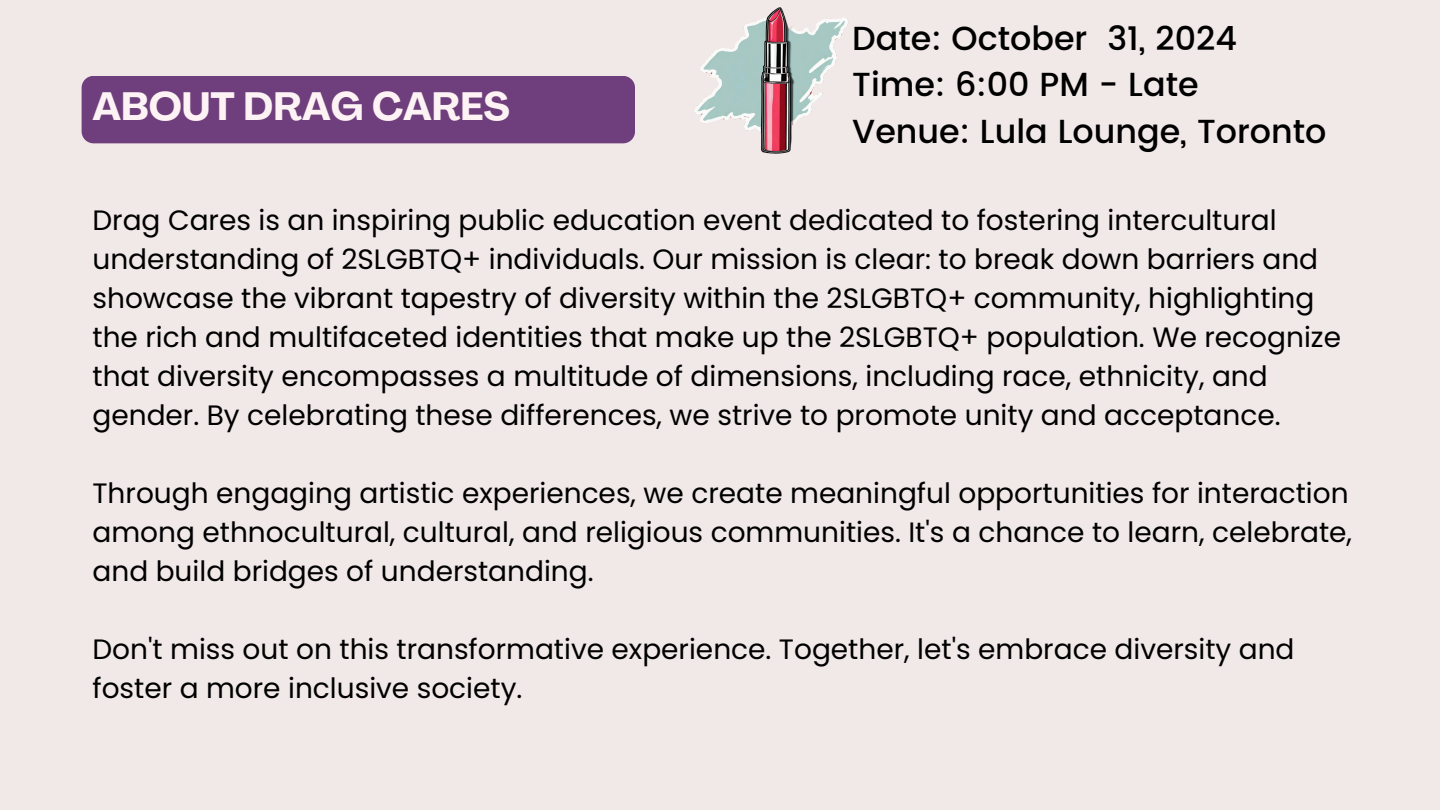
<style>
.page{position:relative;width:1440px;height:810px;background:#f1e8e8}
.page>*{position:absolute;margin:0;border:0;box-sizing:border-box;transform-origin:0 0}
.t1{font:700 39px "Agrandir";color:#fef3f4}
.t2{font:500 33.3px/46.5px "Poppins";color:#000}
.t3{font:28px/39px "Poppins";color:#000}
</style>
<div class="page">
<div style="left:82px;top:76px;width:553px;height:67px;background:#6f3e7c"></div>
<img style="left:694px;top:7px;width:154px;height:147px">
<p class="t1" style="left:92px;top:90px;width:419px">ABOUT DRAG CARES</p>
<p class="t2" style="left:852px;top:15px;width:476px">Date: October 31, 2024<br>Time: 6:00 PM - Late<br>Venue: Lula Lounge, Toronto</p>
<h1 class="t3" style="left:92px;top:201px;width:1250px">Drag Cares is an inspiring public education event dedicated to fostering intercultural understanding of 2SLGBTQ+ individuals. Our mission is clear: to break down barriers and showcase the vibrant tapestry of diversity within the 2SLGBTQ+ community, highlighting the rich and multifaceted identities that make up the 2SLGBTQ+ population. We recognize that diversity encompasses a multitude of dimensions, including race, ethnicity, and gender. By celebrating these differences, we strive to promote unity and acceptance.</h1>
<p class="t3" style="left:92px;top:474px;width:1261px">Through engaging artistic experiences, we create meaningful opportunities for interaction among ethnocultural, cultural, and religious communities. It's a chance to learn, celebrate, and build bridges of understanding.</p>
<h2 class="t3" style="left:92px;top:630px;width:1204px">Don't miss out on this transformative experience. Together, let's embrace diversity and foster a more inclusive society.</h2>
</div>
